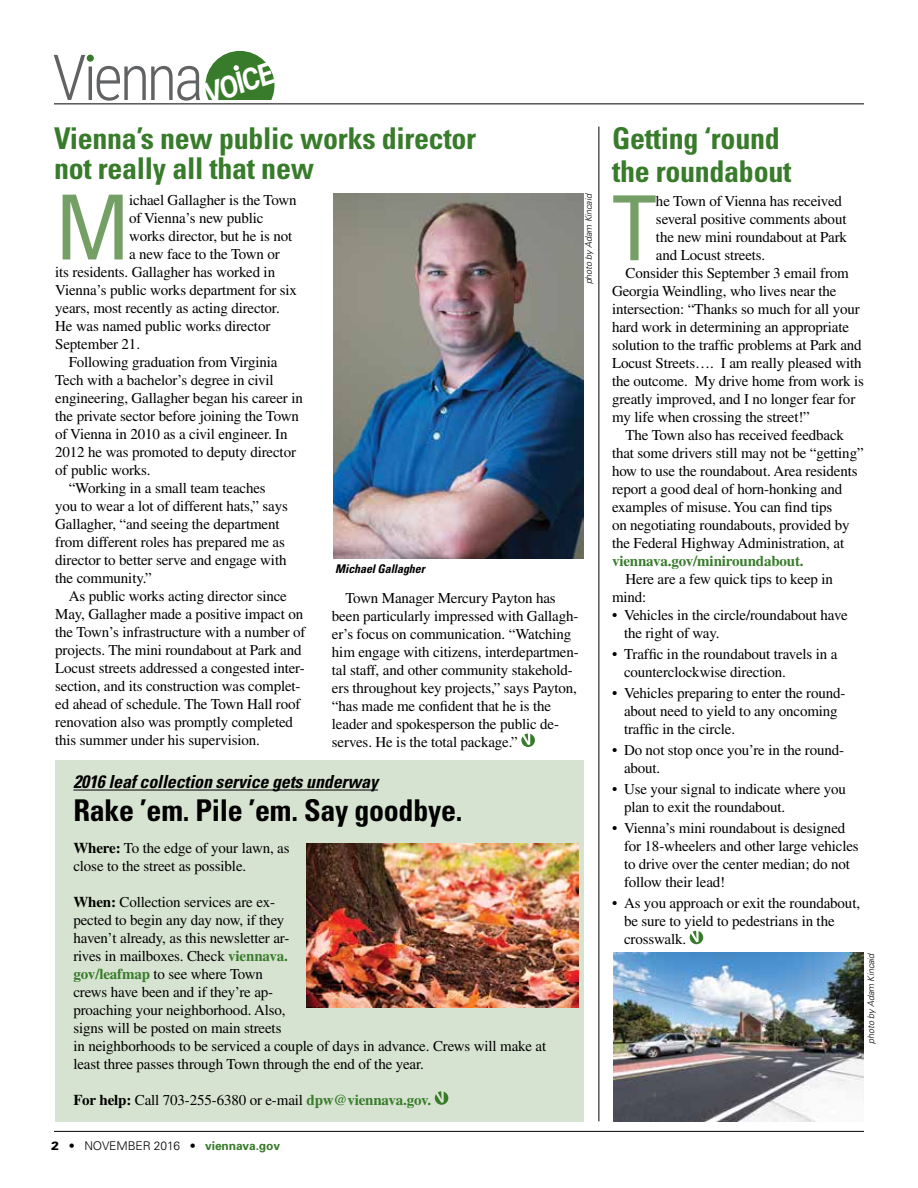
<style>
.page{position:relative;width:918px;height:1188px;background:#fff}
.page>*{position:absolute;margin:0;border:0;box-sizing:border-box;transform-origin:0 0}
.t1{font:condensed 89.85px "Univers";color:#75a065}
.t2{font:700 30.45px "Roboto";color:#fff;scale:.89 1}
.t3{font:700 condensed 30px/30px "Univers";letter-spacing:-.01em;color:#387c2b}
.t4{font:700 condensed 30px "Univers";letter-spacing:-.01em;color:#000}
.t5{font:italic 700 condensed 18px "Univers";letter-spacing:-.01em;color:#000}
.t6{font:15px/18px "Times";letter-spacing:-.01em;color:#000}
.t7{font:700 15px "Times";letter-spacing:-.01em;color:#387c2b}
.t8{font:300 12px "Univers";letter-spacing:-.01em;color:#000}
.t9{font:italic 700 condensed 12px "Univers";letter-spacing:-.01em;color:#000}
.t10{font:italic 300 9px "Univers";letter-spacing:-.01em;color:#000}
.s1{font-weight:700}
.s2{font-weight:700;color:#387c2b}
.s3{font-weight:900}
</style>
<div class="page">
<svg style="left:521px;top:734px;width:14px;height:13px"></svg>
<img style="left:333px;top:194px;width:251px;height:364px">
<svg style="left:690px;top:931px;width:13px;height:13px"></svg>
<div style="left:55px;top:760px;width:529px;height:361px;background:#d7e3d1"></div>
<hr style="left:73px;top:790px;width:305px;height:1px;background:#000">
<svg style="left:435px;top:1091px;width:13px;height:14px"></svg>
<img style="left:613px;top:952px;width:251px;height:169px">
<img style="left:306px;top:844px;width:273px;height:164px">
<hr style="left:598px;top:127px;width:1px;height:994px;background:#000">
<hr style="left:54px;top:1131px;width:810px;height:1px;background:#000">
<hr style="left:54px;top:103px;width:810px;height:1px;background:#000">
<svg style="left:54px;top:51px;width:220px;height:50px"></svg>
<h2 class="t2" style="left:198px;top:74px;width:81px;rotate:-18deg">VOICE</h2>
<h3 class="t3" style="left:54px;top:123px;width:424px">Vienna’s new public works director not really all that new</h3>
<h1 class="t1" style="left:55px;top:171px;width:76px">M</h1>
<p class="t10" style="left:583px;top:284px;width:92px;rotate:-90deg">photo by Adam Kincaid</p>
<p class="t6" style="left:129px;top:191px;width:169px">ichael Gallagher is the Town</p>
<p class="t6" style="left:129px;top:209px;width:136px">of Vienna’s new public</p>
<p class="t6" style="left:129px;top:227px;width:165px">works director, but he is not</p>
<p class="t6" style="left:129px;top:245px;width:152px">a new face to the Town or</p>
<p class="t6" style="left:55px;top:263px;width:221px">its residents. Gallagher has worked in</p>
<p class="t6" style="left:55px;top:281px;width:243px">Vienna’s public works department for six</p>
<p class="t6" style="left:55px;top:299px;width:226px">years, most recently as acting director.</p>
<p class="t6" style="left:55px;top:317px;width:217px">He was named public works director</p>
<p class="t6" style="left:55px;top:335px;width:86px">September 21.</p>
<p class="t6" style="left:69px;top:353px;width:210px">Following graduation from Virginia</p>
<p class="t6" style="left:55px;top:371px;width:220px">Tech with a bachelor’s degree in civil</p>
<p class="t6" style="left:55px;top:389px;width:249px">engineering, Gallagher began his career in</p>
<p class="t6" style="left:55px;top:407px;width:245px">the private sector before joining the Town</p>
<p class="t6" style="left:55px;top:425px;width:234px">of Vienna in 2010 as a civil engineer. In</p>
<p class="t6" style="left:55px;top:443px;width:242px">2012 he was promoted to deputy director</p>
<p class="t6" style="left:55px;top:461px;width:97px">of public works.</p>
<p class="t6" style="left:69px;top:479px;width:199px">“Working in a small team teaches</p>
<p class="t6" style="left:55px;top:497px;width:234px">you to wear a lot of different hats,” says</p>
<p class="t6" style="left:55px;top:515px;width:226px">Gallagher, “and seeing the department</p>
<p class="t6" style="left:55px;top:533px;width:231px">from different roles has prepared me as</p>
<p class="t6" style="left:55px;top:551px;width:233px">director to better serve and engage with</p>
<p class="t6" style="left:55px;top:569px;width:98px">the community.”</p>
<p class="t6" style="left:69px;top:587px;width:220px">As public works acting director since</p>
<p class="t6" style="left:55px;top:605px;width:249px">May, Gallagher made a positive impact on</p>
<p class="t6" style="left:55px;top:623px;width:252px">the Town’s infrastructure with a number of</p>
<p class="t6" style="left:55px;top:641px;width:248px">projects. The mini roundabout at Park and</p>
<p class="t6" style="left:55px;top:659px;width:251px">Locust streets addressed a congested inter-</p>
<p class="t6" style="left:55px;top:677px;width:247px">section, and its construction was complet-</p>
<p class="t6" style="left:55px;top:695px;width:247px">ed ahead of schedule. The Town Hall roof</p>
<p class="t6" style="left:55px;top:713px;width:239px">renovation also was promptly completed</p>
<p class="t6" style="left:55px;top:731px;width:206px">this summer under his supervision.</p>
<p class="t9" style="left:335px;top:561px;width:91px">Michael Gallagher</p>
<p class="t6" style="left:332px;top:589px;width:248px;text-indent:14px">Town Manager Mercury Payton has been particularly impressed with Gallagh&shy;er’s focus on communication. “Watching him engage with citizens, interdepartmen&shy;tal staff, and other community stakehold&shy;ers throughout key projects,” says Payton, “has made me confident that he is the leader and spokesperson the public de&shy;serves. He is the total package.”</p>
<p class="t5" style="left:73px;top:771px;width:306px">2016 leaf collection service gets underway</p>
<h3 class="t4" style="left:73px;top:792px;width:390px">Rake ’em. Pile ’em. Say goodbye.</h3>
<p class="t6" style="left:73px;top:839px;width:218px"><span class="s1">Where:</span> To the edge of your lawn, as close to the street as possible.</p>
<p class="t6" style="left:73px;top:893px;width:474px"><span class="s1">When:</span> Collection services are ex-<br>pected to begin any day now, if they<br>haven’t already, as this newsletter ar-<br>rives in mailboxes. Check <span class="s2">viennava.<br>gov/leafmap</span> to see where Town<br>crews have been and if they’re ap-<br>proaching your neighborhood. Also,<br>signs will be posted on main streets<br>in neighborhoods to be serviced a couple of days in advance. Crews will make at least three passes through Town through the end of the year.</p>
<p class="t6" style="left:73px;top:1091px;width:359px"><span class="s1">For help:</span> Call 703-255-6380 or e-mail <span class="s2">dpw@viennava.gov.</span></p>
<p class="t8" style="left:51px;top:1138px;width:230px"><span class="s3">2</span> • NOVEMBER 2016 • <span class="s2">viennava.gov</span></p>
<h3 class="t3" style="left:612px;top:122px;width:181px;line-height:33px">Getting ‘round the roundabout</h3>
<h1 class="t1" style="left:612px;top:171px;width:46px">T</h1>
<p class="t6" style="left:656px;top:192px;width:188px">he Town of Vienna has received</p>
<p class="t6" style="left:656px;top:210px;width:192px">several positive comments about</p>
<p class="t6" style="left:656px;top:228px;width:193px">the new mini roundabout at Park</p>
<p class="t6" style="left:656px;top:246px;width:111px">and Locust streets.</p>
<p class="t6" style="left:626px;top:264px;width:225px">Consider this September 3 email from</p>
<p class="t6" style="left:612px;top:282px;width:226px">Georgia Weindling, who lives near the</p>
<p class="t6" style="left:612px;top:300px;width:249px">intersection: “Thanks so much for all your</p>
<p class="t6" style="left:612px;top:318px;width:239px">hard work in determining an appropriate</p>
<p class="t6" style="left:612px;top:336px;width:251px">solution to the traffic problems at Park and</p>
<p class="t6" style="left:612px;top:354px;width:251px">Locust Streets…. I am really pleased with</p>
<p class="t6" style="left:612px;top:372px;width:254px">the outcome. My drive home from work is</p>
<p class="t6" style="left:612px;top:390px;width:245px">greatly improved, and I no longer fear for</p>
<p class="t6" style="left:612px;top:408px;width:199px">my life when crossing the street!”</p>
<p class="t6" style="left:626px;top:426px;width:220px">The Town also has received feedback</p>
<p class="t6" style="left:612px;top:444px;width:253px">that some drivers still may not be “getting”</p>
<p class="t6" style="left:612px;top:462px;width:247px">how to use the roundabout. Area residents</p>
<p class="t6" style="left:612px;top:480px;width:232px">report a good deal of horn-honking and</p>
<p class="t6" style="left:612px;top:498px;width:222px">examples of misuse. You can find tips</p>
<p class="t6" style="left:612px;top:516px;width:239px">on negotiating roundabouts, provided by</p>
<p class="t6" style="left:612px;top:534px;width:234px">the Federal Highway Administration, at</p>
<p class="t7" style="left:612px;top:552px;width:193px">viennava.gov/miniroundabout.</p>
<p class="t6" style="left:612px;top:570px;width:222px;text-indent:14px">Here are a few quick tips to keep in mind:</p>
<p class="t6" style="left:624px;top:606px;width:225px;text-indent:-12px">• Vehicles in the circle/roundabout have the right of way.</p>
<p class="t6" style="left:624px;top:645px;width:215px;text-indent:-12px">• Traffic in the roundabout travels in a counterclockwise direction.</p>
<p class="t6" style="left:624px;top:684px;width:223px;text-indent:-12px">• Vehicles preparing to enter the round&shy;about need to yield to any oncoming traffic in the circle.</p>
<p class="t6" style="left:624px;top:741px;width:222px;text-indent:-12px">• Do not stop once you’re in the round&shy;about.</p>
<p class="t6" style="left:624px;top:780px;width:224px;text-indent:-12px">• Use your signal to indicate where you plan to exit the roundabout.</p>
<p class="t6" style="left:624px;top:819px;width:236px;text-indent:-12px">• Vienna’s mini roundabout is designed for 18-wheelers and other large vehicles to drive over the center median; do not follow their lead!</p>
<p class="t6" style="left:624px;top:894px;width:238px;text-indent:-12px">• As you approach or exit the roundabout, be sure to yield to pedestrians in the crosswalk.</p>
<p class="t10" style="left:866px;top:1044px;width:92px;rotate:-90deg">photo by Adam Kincaid</p>
</div>
